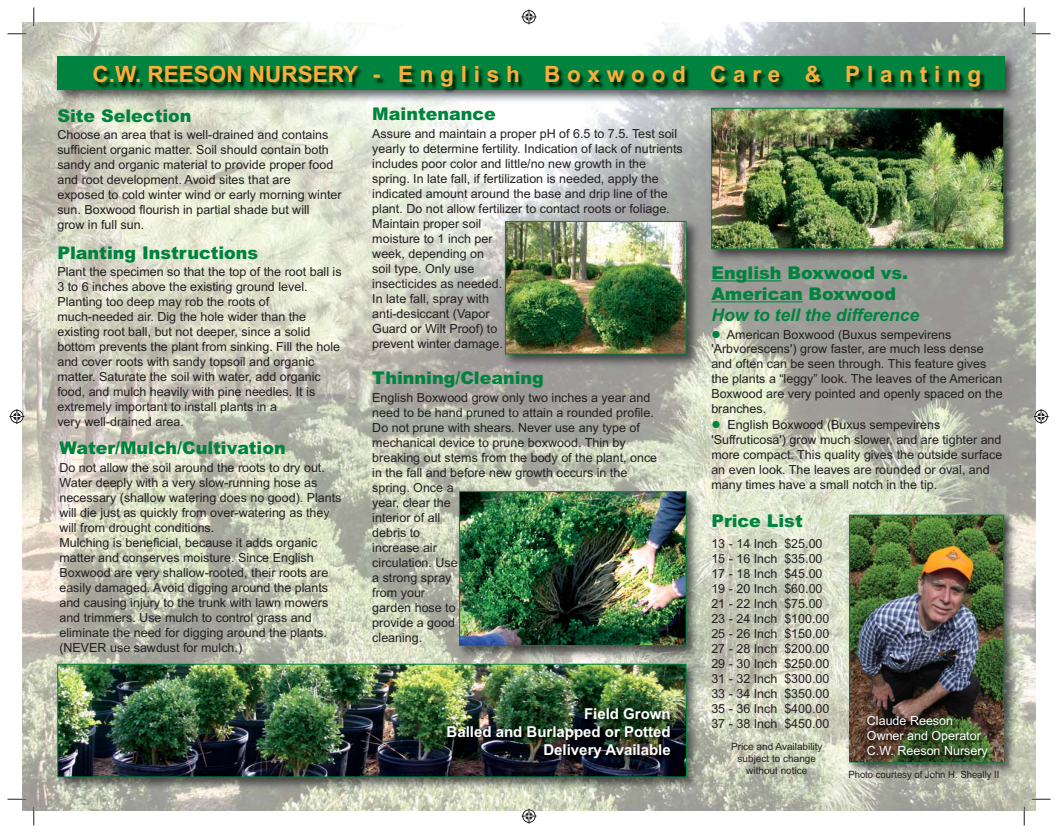
<style>
.page{position:relative;width:1058px;height:833px;background:#fff}
.page>*{position:absolute;margin:0;border:0;box-sizing:border-box;transform-origin:0 0}
.t1{font:700 22.5px "Arial";letter-spacing:.3em;color:#fbae3b}
.t2{font:900 17.5px/21px "Arial";color:#00833e}
.t3{font:italic 700 17.5px "Arial";color:#00833e}
.t4{font:700 15px/18px "Arial";color:#fff;text-align:right}
.t5{font:12.5px/15px "Arial";color:#231f20}
.t6{font:12.5px/15px "Arial";color:#fff}
.t7{font:10px/12px "Arial";color:#231f20;text-align:center}
.t8{font:10px "Arial";color:#231f20;scale:.95 1}
</style>
<div class="page">
<img style="left:22px;top:22px;width:1013px;height:788px">
<img style="left:52px;top:50px;width:967px;height:55px">
<img style="left:48px;top:51px;width:971px;height:50px">
<img style="left:57px;top:56px;width:947px;height:33px">
<hr style="left:711px;top:280px;width:70px;height:1px;background:#00833e">
<hr style="left:711px;top:301px;width:91px;height:1px;background:#00833e">
<img style="left:843px;top:509px;width:177px;height:269px">
<img style="left:851px;top:516px;width:151px;height:193px">
<div style="left:849px;top:514px;width:155px;height:248px;border:1px solid #00833e"></div>
<img style="left:849px;top:709px;width:161px;height:63px">
<img style="left:849px;top:709px;width:155px;height:53px">
<img style="left:850px;top:709px;width:153px;height:52px">
<img style="left:453px;top:485px;width:249px;height:173px">
<img style="left:461px;top:493px;width:223px;height:150px">
<div style="left:459px;top:491px;width:227px;height:154px;border:1px solid #00833e"></div>
<img style="left:52px;top:658px;width:650px;height:135px">
<img style="left:453px;top:658px;width:249px;height:4px">
<img style="left:59px;top:666px;width:625px;height:109px">
<div style="left:57px;top:664px;width:629px;height:113px;border:1px solid #00833e"></div>
<img style="left:705px;top:105px;width:315px;height:160px">
<img style="left:705px;top:103px;width:315px;height:2px">
<img style="left:713px;top:110px;width:289px;height:137px">
<div style="left:711px;top:108px;width:293px;height:141px;border:1px solid #00833e"></div>
<img style="left:500px;top:215px;width:202px;height:155px">
<img style="left:507px;top:223px;width:177px;height:129px">
<div style="left:505px;top:221px;width:181px;height:133px;border:1px solid #00833e"></div>
<img style="left:378px;top:701px;width:320px;height:73px">
<svg style="left:8px;top:33px;width:18px;height:2px"></svg>
<svg style="left:1031px;top:33px;width:19px;height:2px"></svg>
<svg style="left:8px;top:798px;width:18px;height:2px"></svg>
<svg style="left:1031px;top:798px;width:19px;height:2px"></svg>
<svg style="left:33px;top:8px;width:2px;height:18px"></svg>
<svg style="left:33px;top:806px;width:2px;height:19px"></svg>
<svg style="left:1023px;top:8px;width:2px;height:18px"></svg>
<svg style="left:1023px;top:806px;width:2px;height:19px"></svg>
<svg style="left:521px;top:9px;width:15px;height:15px"></svg>
<svg style="left:521px;top:808px;width:15px;height:15px"></svg>
<svg style="left:9px;top:409px;width:15px;height:15px"></svg>
<svg style="left:1033px;top:409px;width:15px;height:15px"></svg>
<svg style="left:712px;top:331px;width:7px;height:7px"></svg>
<svg style="left:712px;top:421px;width:7px;height:7px"></svg>
<h1 class="t1" style="left:93px;top:65px;width:890px">C.W.REESONNURSERY - English Boxwood Care &amp; Planting</h1>
<h2 class="t2" style="left:57px;top:107px;width:136px">Site Selection</h2>
<p class="t5" style="left:57px;top:129px;width:286px">Choose an area that is well-drained and contains sufficient organic matter. Soil should contain both sandy and organic material to provide proper food and root development. Avoid sites that are<br>exposed to cold winter wind or early morning winter sun. Boxwood flourish in partial shade but will<br>grow in full sun.</p>
<h2 class="t2" style="left:57px;top:244px;width:202px">Planting Instructions</h2>
<p class="t5" style="left:57px;top:265px;width:286px">Plant the specimen so that the top of the root ball is 3 to 6 inches above the existing ground level.<br>Planting too deep may rob the roots of much-needed air. Dig the hole wider than the existing root ball, but not deeper, since a solid bottom prevents the plant from sinking. Fill the hole and cover roots with sandy topsoil and organic matter. Saturate the soil with water, add organic food, and mulch heavily with pine needles. It is extremely important to install plants in a<br>very well-drained area.</p>
<h2 class="t2" style="left:59px;top:439px;width:228px">Water/Mulch/Cultivation</h2>
<p class="t5" style="left:59px;top:461px;width:284px">Do not allow the soil around the roots to dry out.<br>Water deeply with a very slow-running hose as necessary (shallow watering does no good). Plants will die just as quickly from over-watering as they will from drought conditions.<br>Mulching is beneficial, because it adds organic matter and conserves moisture. Since English Boxwood are very shallow-rooted, their roots are easily damaged. Avoid digging around the plants and causing injury to the trunk with lawn mowers and trimmers. Use mulch to control grass and eliminate the need for digging around the plants. (NEVER use sawdust for mulch.)</p>
<h2 class="t2" style="left:372px;top:105px;width:125px">Maintenance</h2>
<p class="t5" style="left:372px;top:127px;width:312px">Assure and maintain a proper pH of 6.5 to 7.5. Test soil yearly to determine fertility. Indication of lack of nutrients includes poor color and little/no new growth in the spring. In late fall, if fertilization is needed, apply the indicated amount around the base and drip line of the plant. Do not allow fertilizer to contact roots or foliage.<br>Maintain proper soil<br>moisture to 1 inch per<br>week, depending on<br>soil type. Only use<br>insecticides as needed.<br>In late fall, spray with<br>anti-desiccant (Vapor<br>Guard or Wilt Proof) to<br>prevent winter damage.</p>
<h2 class="t2" style="left:711px;top:264px;width:198px">English Boxwood vs.<br>American Boxwood</h2>
<h2 class="t3" style="left:711px;top:304px;width:209px">How to tell the difference</h2>
<p class="t5" style="left:727px;top:328px;width:226px">American Boxwood (Buxus sempevirens</p>
<p class="t5" style="left:711px;top:343px;width:274px">'Arbvorescens') grow faster, are much less dense</p>
<p class="t5" style="left:711px;top:358px;width:276px">and often can be seen through. This feature gives</p>
<p class="t5" style="left:711px;top:373px;width:292px">the plants a “leggy” look. The leaves of the American</p>
<p class="t5" style="left:711px;top:388px;width:293px">Boxwood are very pointed and openly spaced on the</p>
<p class="t5" style="left:711px;top:403px;width:56px">branches.</p>
<p class="t5" style="left:727px;top:418px;width:214px">English Boxwood (Buxus sempevirens</p>
<p class="t5" style="left:711px;top:433px;width:292px">'Suffruticosa') grow much slower, and are tighter and</p>
<p class="t5" style="left:711px;top:448px;width:292px">more compact. This quality gives the outside surface</p>
<p class="t5" style="left:711px;top:463px;width:280px">an even look. The leaves are rounded or oval, and</p>
<p class="t5" style="left:711px;top:478px;width:227px">many times have a small notch in the tip.</p>
<h2 class="t2" style="left:711px;top:512px;width:93px">Price List</h2>
<p class="t5" style="left:711px;top:537px;width:120px">13 - 14 Inch $25.00<br>15 - 16 Inch $35.00<br>17 - 18 Inch $45.00<br>19 - 20 Inch $60.00<br>21 - 22 Inch $75.00<br>23 - 24 Inch $100.00<br>25 - 26 Inch $150.00<br>27 - 28 Inch $200.00<br>29 - 30 Inch $250.00<br>31 - 32 Inch $300.00<br>33 - 34 Inch $350.00<br>35 - 36 Inch $400.00<br>37 - 38 Inch $450.00</p>
<p class="t7" style="left:731px;top:741px;width:93px">Price and Availability subject to change without notice</p>
<h2 class="t2" style="left:372px;top:369px;width:173px">Thinning/Cleaning</h2>
<p class="t5" style="left:372px;top:391px;width:286px">English Boxwood grow only two inches a year and need to be hand pruned to attain a rounded profile.<br>Do not prune with shears. Never use any type of mechanical device to prune boxwood. Thin by breaking out stems from the body of the plant, once in the fall and before new growth occurs in the spring. Once a<br>year, clear the<br>interior of all<br>debris to<br>increase air<br>circulation. Use<br>a strong spray<br>from your<br>garden hose to<br>provide a good<br>cleaning.</p>
<p class="t4" style="left:446px;top:706px;width:226px">Field Grown<br>Balled and Burlapped or Potted<br>Delivery Available</p>
<p class="t6" style="left:867px;top:714px;width:122px">Claude Reeson<br>Owner and Operator<br>C.W. Reeson Nursery</p>
<p class="t8" style="left:848px;top:770px;width:160px">Photo courtesy of John H. Sheally II</p>
</div>
